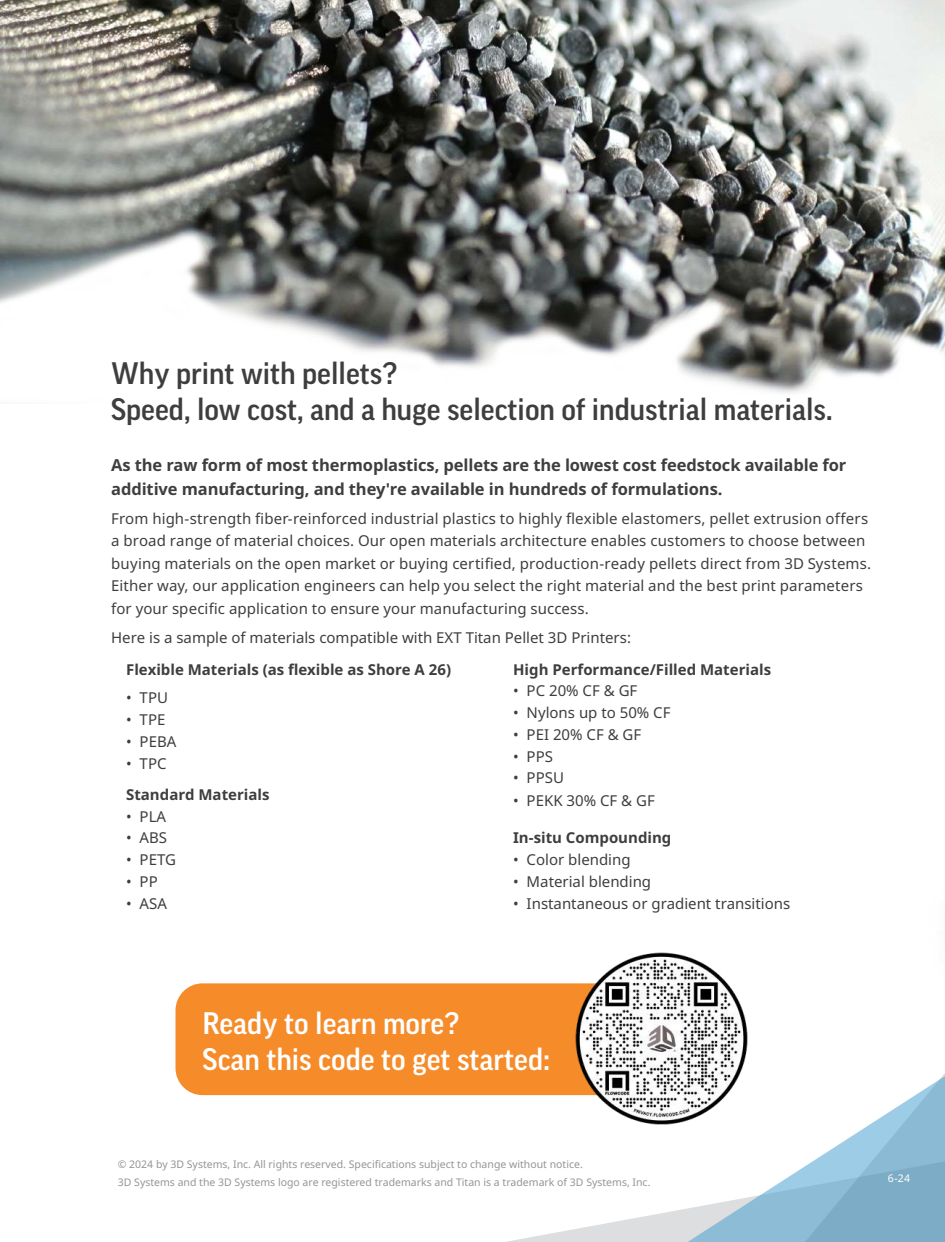
<style>
.page{position:relative;width:945px;height:1242px;background:#fff}
.page>*{position:absolute;margin:0;border:0;box-sizing:border-box;transform-origin:0 0}
.t1{font:500 30px/36px "Good Pro";color:#3e3e3f}
.t2{font:500 30px/36px "Good Pro";color:#fff}
.t3{font:700 16.5px/24px "Noto Sans";letter-spacing:-.005em;color:#3e3e3f}
.t4{font:15px/22.5px "Noto Sans";letter-spacing:.005em;color:#3e3e3f}
.t5{font:700 15px "Noto Sans";color:#3e3e3f}
.t6{font:10.5px/18px "Noto Sans";color:#939598}
.t7{font:10.5px "Noto Sans";color:#fff}
</style>
<div class="page">
<svg style="left:506px;top:1208px;width:181px;height:34px"></svg>
<svg style="left:687px;top:1073px;width:258px;height:169px"></svg>
<img style="left:0;top:0;width:945px;height:393px">
<div style="left:176px;top:983px;width:543px;height:112px;background:#f68b29;border-radius:27px"></div>
<img style="left:573px;top:952px;width:178px;height:175px">
<h1 class="t1" style="left:111px;top:355px;width:723px">Why print with pellets?<br>Speed, low cost, and a huge selection of industrial materials.</h1>
<p class="t3" style="left:111px;top:452px;width:737px">As the raw form of most thermoplastics, pellets are the lowest cost feedstock available for additive manufacturing, and they're available in hundreds of formulations.</p>
<p class="t4" style="left:111px;top:507px;width:761px">From high-strength fiber-reinforced industrial plastics to highly flexible elastomers, pellet extrusion offers a broad range of material choices. Our open materials architecture enables customers to choose between buying materials on the open market or buying certified, production-ready pellets direct from 3D Systems.<br>Either way, our application engineers can help you select the right material and the best print parameters for your specific application to ensure your manufacturing success.</p>
<p class="t4" style="left:111px;top:626px;width:521px">Here is a sample of materials compatible with EXT Titan Pellet 3D Printers:</p>
<p class="t5" style="left:126px;top:659px;width:326px">Flexible Materials (as flexible as Shore A 26)</p>
<p class="t4" style="left:126px;top:686px;width:43px">• TPU</p>
<p class="t4" style="left:126px;top:708px;width:41px">• TPE</p>
<p class="t4" style="left:126px;top:729px;width:52px">• PEBA</p>
<p class="t4" style="left:126px;top:752px;width:42px">• TPC</p>
<p class="t5" style="left:126px;top:784px;width:145px">Standard Materials</p>
<p class="t4" style="left:126px;top:804px;width:42px">• PLA</p>
<p class="t4" style="left:126px;top:826px;width:43px">• ABS</p>
<p class="t4" style="left:126px;top:848px;width:52px">• PETG</p>
<p class="t4" style="left:126px;top:870px;width:33px">• PP</p>
<p class="t4" style="left:126px;top:892px;width:42px">• ASA</p>
<p class="t5" style="left:513px;top:659px;width:259px">High Performance/Filled Materials</p>
<p class="t4" style="left:513px;top:679px;width:126px">• PC 20% CF &amp; GF</p>
<p class="t4" style="left:513px;top:701px;width:159px">• Nylons up to 50% CF</p>
<p class="t4" style="left:513px;top:723px;width:130px">• PEI 20% CF &amp; GF</p>
<p class="t4" style="left:513px;top:744px;width:41px">• PPS</p>
<p class="t4" style="left:513px;top:766px;width:52px">• PPSU</p>
<p class="t4" style="left:513px;top:789px;width:143px">• PEKK 30% CF &amp; GF</p>
<p class="t5" style="left:513px;top:827px;width:160px">In-situ Compounding</p>
<p class="t4" style="left:513px;top:848px;width:119px">• Color blending</p>
<p class="t4" style="left:513px;top:870px;width:140px">• Material blending</p>
<p class="t4" style="left:513px;top:891px;width:279px">• Instantaneous or gradient transitions</p>
<h1 class="t2" style="left:203px;top:1005px;width:349px">Ready to learn more?<br>Scan this code to get started:</h1>
<p class="t6" style="left:118px;top:1155px;width:534px">© 2024 by 3D Systems, Inc. All rights reserved. Specifications subject to change without notice.<br>3D Systems and the 3D Systems logo are registered trademarks and Titan is a trademark of 3D Systems, Inc.</p>
<p class="t7" style="left:888px;top:1171px;width:24px">6-24</p>
</div>
